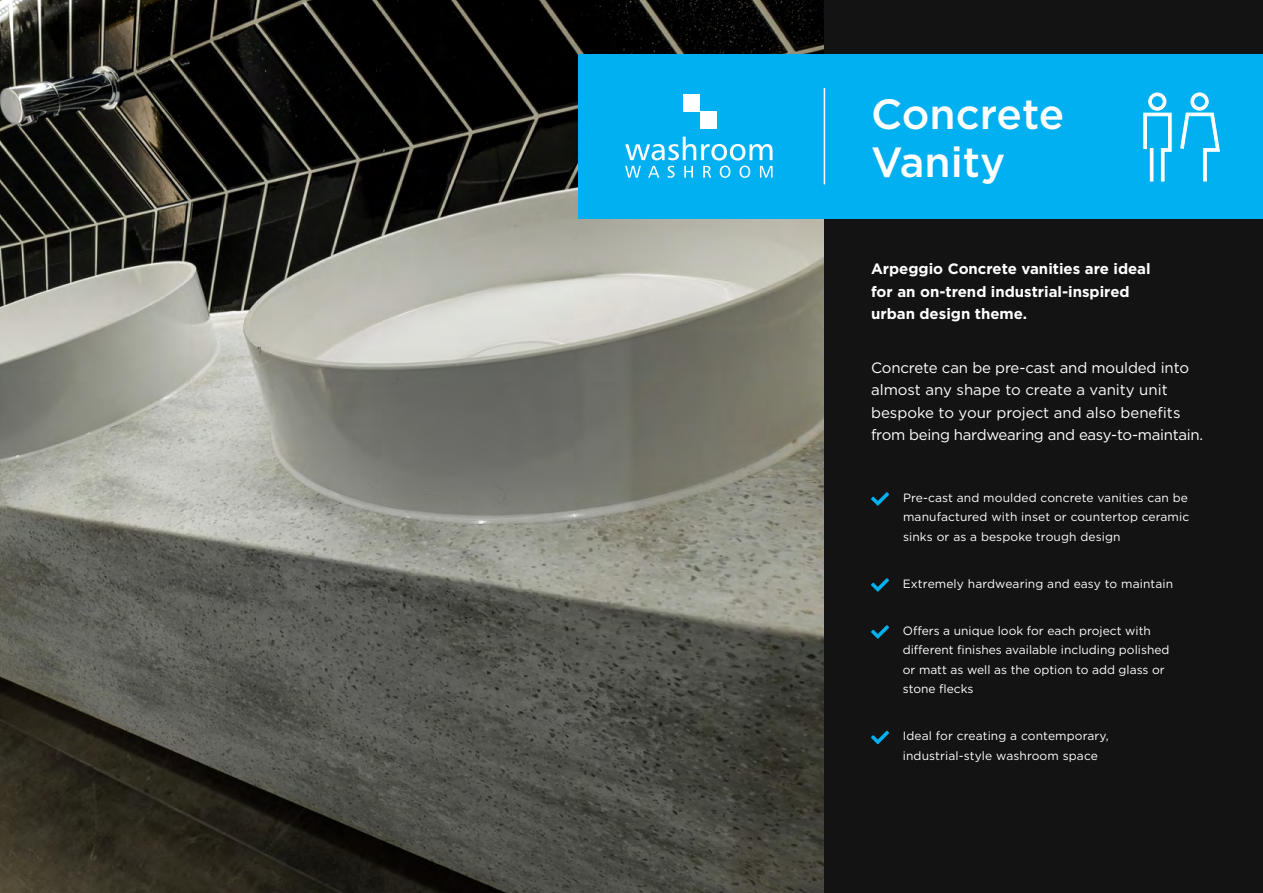
<style>
.page{position:relative;width:1263px;height:893px;background:#131313}
.page>*{position:absolute;margin:0;border:0;box-sizing:border-box;transform-origin:0 0}
.t1{font:500 42.3px/47.7px "Gotham";color:#fff}
.t2{font:15px/22.5px "Gotham";letter-spacing:-.01em;color:#fff}
.t3{font:700 15px/22.5px "Gotham";color:#fff}
.t4{font:12px/19.5px "Gotham";color:#fff}
</style>
<div class="page">
<img style="left:0;top:0;width:824px;height:893px">
<div style="left:579px;top:54px;width:684px;height:164px;background:#00b0f0"></div>
<svg style="left:625px;top:137px;width:147px;height:41px"></svg>
<div style="left:700px;top:112px;width:17px;height:17px;background:#fff"></div>
<div style="left:683px;top:95px;width:17px;height:17px;background:#fff"></div>
<hr style="left:824px;top:88px;width:1px;height:96px;background:#fff">
<svg style="left:1143px;top:93px;width:28px;height:88px"></svg>
<div style="left:1150px;top:148px;width:3px;height:33px;background:#fff;border:1px solid #fff"></div>
<svg style="left:1180px;top:93px;width:40px;height:88px"></svg>
<svg style="left:871px;top:492px;width:18px;height:14px"></svg>
<svg style="left:871px;top:578px;width:18px;height:14px"></svg>
<svg style="left:871px;top:625px;width:18px;height:14px"></svg>
<svg style="left:871px;top:731px;width:18px;height:13px"></svg>
<h1 class="t1" style="left:871px;top:90px;width:195px">Concrete<br>Vanity</h1>
<p class="t3" style="left:871px;top:258px;width:281px">Arpeggio Concrete vanities are ideal for an on-trend industrial-inspired urban design theme.</p>
<p class="t2" style="left:871px;top:356px;width:334px">Concrete can be pre-cast and moulded into almost any shape to create a vanity unit bespoke to your project and also benefits from being hardwearing and easy-to-maintain.</p>
<p class="t4" style="left:903px;top:488px;width:288px;text-align:justify">Pre-cast and moulded concrete vanities can be manufactured with inset or countertop ceramic sinks or as a bespoke trough design</p>
<p class="t4" style="left:903px;top:574px;width:272px">Extremely hardwearing and easy to maintain</p>
<p class="t4" style="left:903px;top:621px;width:268px">Offers a unique look for each project with different finishes available including polished or matt as well as the option to add glass or stone flecks</p>
<p class="t4" style="left:903px;top:726px;width:207px">Ideal for creating a contemporary, industrial-style washroom space</p>
</div>
